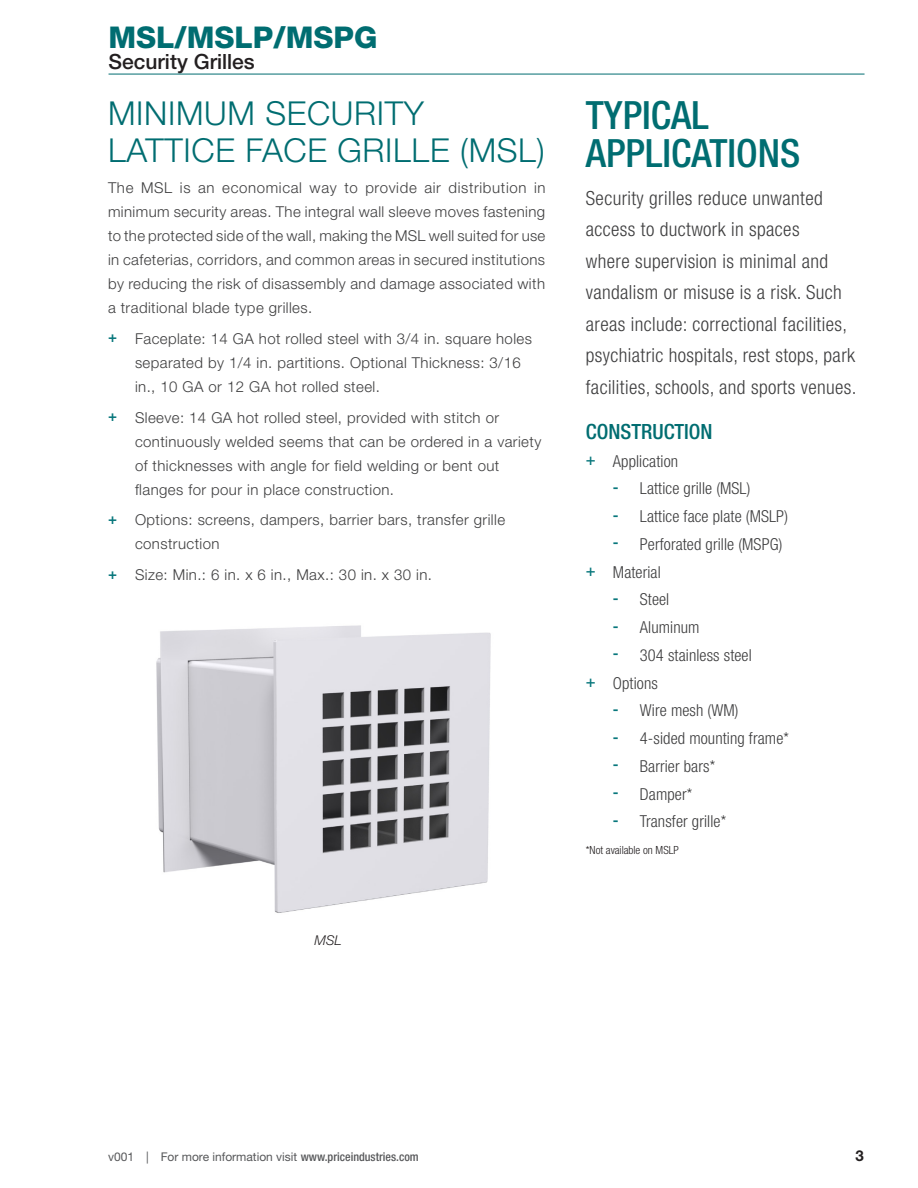
<style>
.page{position:relative;width:918px;height:1188px;background:#fff}
.page>*{position:absolute;margin:0;border:0;box-sizing:border-box;transform-origin:0 0}
.Sidebar_-_Heading_1{font:500 condensed 39px/37.5px "Helvetica Neue LT Std";color:#006d71}
.Special-Heading_2{font:300 33px/37.5px "Helvetica Neue LT Std";letter-spacing:.02em;color:#006d71}
.t1{font:800 30px "Helvetica Neue LT Std";color:#006d71}
.t2{font:500 21px "Helvetica Neue LT Std";color:#231f20}
.Sidebar_-_Heading_2{font:500 condensed 21px "Helvetica Neue LT Std";color:#006d71}
.Sidebar_-_Body_1{font:300 condensed 19.5px/31.5px "Helvetica Neue LT Std";letter-spacing:.02em;color:#3e3e3f}
.t3{font:300 condensed 16.5px "Helvetica Neue LT Std";letter-spacing:.005em;color:#3e3e3f}
.Special-Body{font:300 15px/24px "Helvetica Neue LT Std";letter-spacing:.03em;color:#3e3e3f}
.t4{font:700 15px "Helvetica Neue LT Std";color:#231f20}
.Special-Caption{font:italic 300 13.5px "Helvetica Neue LT Std";color:#231f20}
.t5{font:12px "Helvetica Neue LT Std";color:#57585a}
.Notes_-_Body{font:300 condensed 11.25px "Helvetica Neue LT Std";color:#231f20}
.s1{font-weight:500;color:#08777c}
.s2{font-weight:500;font-stretch:condensed}
</style>
<div class="page">
<img style="left:156px;top:625px;width:335px;height:288px">
<hr style="left:109px;top:74px;width:756px;height:1px;background:#006d71">
<h3 class="t1" style="left:109px;top:20px;width:270px">MSL/MSLP/MSPG</h3>
<h3 class="t2" style="left:109px;top:49px;width:148px">Security Grilles</h3>
<p class="Special-Heading_2" style="left:108px;top:94px;width:438px">MINIMUM SECURITY<br>LATTICE FACE GRILLE (MSL)</p>
<p class="Special-Body" style="left:108px;top:175px;width:439px;text-align:justify">The MSL is an economical way to provide air distribution in minimum security areas. The integral wall sleeve moves fastening to the protected side of the wall, making the MSL well suited for use in cafeterias, corridors, and common areas in secured institutions by reducing the risk of disassembly and damage associated with a traditional blade type grilles.</p>
<p class="Special-Body" style="left:135px;top:326px;width:399px;text-indent:-27px"><span class="s1">+</span> Faceplate: 14 GA hot rolled steel with 3/4 in. square holes separated by 1/4 in. partitions. Optional Thickness: 3/16 in., 10 GA or 12 GA hot rolled steel.</p>
<p class="Special-Body" style="left:135px;top:405px;width:408px;text-indent:-27px"><span class="s1">+</span> Sleeve: 14 GA hot rolled steel, provided with stitch or continuously welded seems that can be ordered in a variety of thicknesses with angle for field welding or bent out flanges for pour in place construction.</p>
<p class="Special-Body" style="left:135px;top:508px;width:372px;text-indent:-27px"><span class="s1">+</span> Options: screens, dampers, barrier bars, transfer grille construction</p>
<p class="Special-Body" style="left:108px;top:562px;width:326px"><span class="s1">+</span> Size: Min.: 6 in. x 6 in., Max.: 30 in. x 30 in.</p>
<p class="Special-Caption" style="left:315px;top:932px;width:29px">MSL</p>
<p class="Sidebar_-_Heading_1" style="left:586px;top:96px;width:216px">TYPICAL<br>APPLICATIONS</p>
<p class="Sidebar_-_Body_1" style="left:586px;top:182px;width:272px">Security grilles reduce unwanted access to ductwork in spaces<br>where supervision is minimal and vandalism or misuse is a risk. Such areas include: correctional facilities, psychiatric hospitals, rest stops, park facilities, schools, and sports venues.</p>
<p class="Sidebar_-_Heading_2" style="left:586px;top:419px;width:128px">CONSTRUCTION</p>
<p class="t3" style="left:586px;top:451px;width:94px"><span class="s1">+</span> Application</p>
<p class="t3" style="left:613px;top:479px;width:139px"><span class="s1">-</span> Lattice grille (MSL)</p>
<p class="t3" style="left:613px;top:507px;width:177px"><span class="s1">-</span> Lattice face plate (MSLP)</p>
<p class="t3" style="left:613px;top:535px;width:171px"><span class="s1">-</span> Perforated grille (MSPG)</p>
<p class="t3" style="left:586px;top:562px;width:76px"><span class="s1">+</span> Material</p>
<p class="t3" style="left:613px;top:590px;width:58px"><span class="s1">-</span> Steel</p>
<p class="t3" style="left:613px;top:618px;width:88px"><span class="s1">-</span> Aluminum</p>
<p class="t3" style="left:613px;top:646px;width:140px"><span class="s1">-</span> 304 stainless steel</p>
<p class="t3" style="left:586px;top:673px;width:73px"><span class="s1">+</span> Options</p>
<p class="t3" style="left:613px;top:701px;width:127px"><span class="s1">-</span> Wire mesh (WM)</p>
<p class="t3" style="left:613px;top:729px;width:178px"><span class="s1">-</span> 4-sided mounting frame*</p>
<p class="t3" style="left:613px;top:757px;width:104px"><span class="s1">-</span> Barrier bars*</p>
<p class="t3" style="left:613px;top:784px;width:81px"><span class="s1">-</span> Damper*</p>
<p class="t3" style="left:613px;top:812px;width:115px"><span class="s1">-</span> Transfer grille*</p>
<p class="Notes_-_Body" style="left:586px;top:843px;width:95px">*Not available on MSLP</p>
<p class="t5" style="left:108px;top:1150px;width:312px">v001 | For more information visit <span class="s2">www.priceindustries.com</span></p>
<p class="t4" style="left:856px;top:1146px;width:10px">3</p>
</div>
